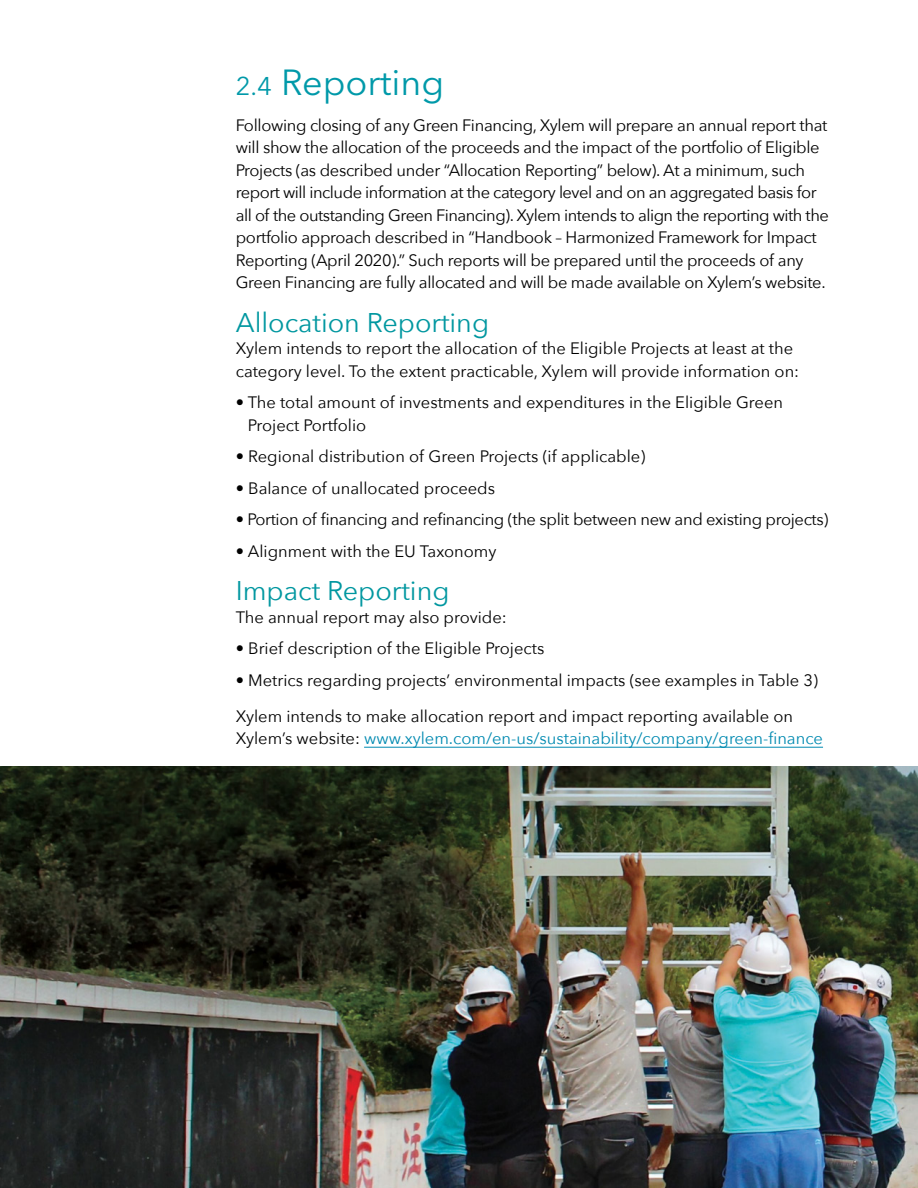
<style>
.page{position:relative;width:918px;height:1188px;background:#fff}
.page>*{position:absolute;margin:0;border:0;box-sizing:border-box;transform-origin:0 0}
.t1{font:36px "Avenir Next LT Pro";color:#0099a9}
.t2{font:27px "Avenir Next";color:#0097a0}
.t3{font:16.5px/22.5px "Avenir Next";letter-spacing:-.02em;color:#000}
.t4{font:16.5px/22.5px "Avenir Next";color:#000}
.t5{font:16.5px "Avenir Next";color:#008ab1}
.s1{font-size:25.5px}
.s2{color:#000}
</style>
<div class="page">
<img style="left:0;top:767px;width:918px;height:421px">
<hr style="left:364px;top:747px;width:459px;height:1px;background:#008ab1">
<h1 class="t1" style="left:236px;top:61px;width:210px"><span class="s1">2.4</span> Reporting</h1>
<p class="t3" style="left:236px;top:113px;width:595px">Following closing of any Green Financing, Xylem will prepare an annual report that will show the allocation of the proceeds and the impact of the portfolio of Eligible Projects (as described under “Allocation Reporting” below). At a minimum, such report will include information at the category level and on an aggregated basis for all of the outstanding Green Financing). Xylem intends to align the reporting with the portfolio approach described in “Handbook – Harmonized Framework for Impact Reporting (April 2020).” Such reports will be prepared until the proceeds of any Green Financing are fully allocated and will be made available on Xylem’s website.</p>
<h2 class="t2" style="left:236px;top:300px;width:255px">Allocation Reporting</h2>
<p class="t4" style="left:236px;top:337px;width:565px">Xylem intends to report the allocation of the Eligible Projects at least at the category level. To the extent practicable, Xylem will provide information on:</p>
<p class="t4" style="left:248px;top:391px;width:537px;text-indent:-12px">• The total amount of investments and expenditures in the Eligible Green<br>Project Portfolio</p>
<p class="t4" style="left:236px;top:445px;width:411px">• Regional distribution of Green Projects (if applicable)</p>
<p class="t4" style="left:236px;top:476px;width:261px">• Balance of unallocated proceeds</p>
<p class="t3" style="left:236px;top:508px;width:594px">• Portion of financing and refinancing (the split between new and existing projects)</p>
<p class="t4" style="left:236px;top:539px;width:262px">• Alignment with the EU Taxonomy</p>
<h2 class="t2" style="left:236px;top:568px;width:215px">Impact Reporting</h2>
<p class="t4" style="left:236px;top:605px;width:273px">The annual report may also provide:</p>
<p class="t4" style="left:236px;top:637px;width:310px">• Brief description of the Eligible Projects</p>
<p class="t4" style="left:236px;top:661px;width:584px;line-height:36px">• Metrics regarding projects’ environmental impacts (see examples in Table 3)<br>Xylem intends to make allocation report and impact reporting available on</p>
<p class="t5" style="left:236px;top:725px;width:589px"><span class="s2">Xylem’s website:</span> www.xylem.com/en-us/sustainability/company/green-finance</p>
</div>
